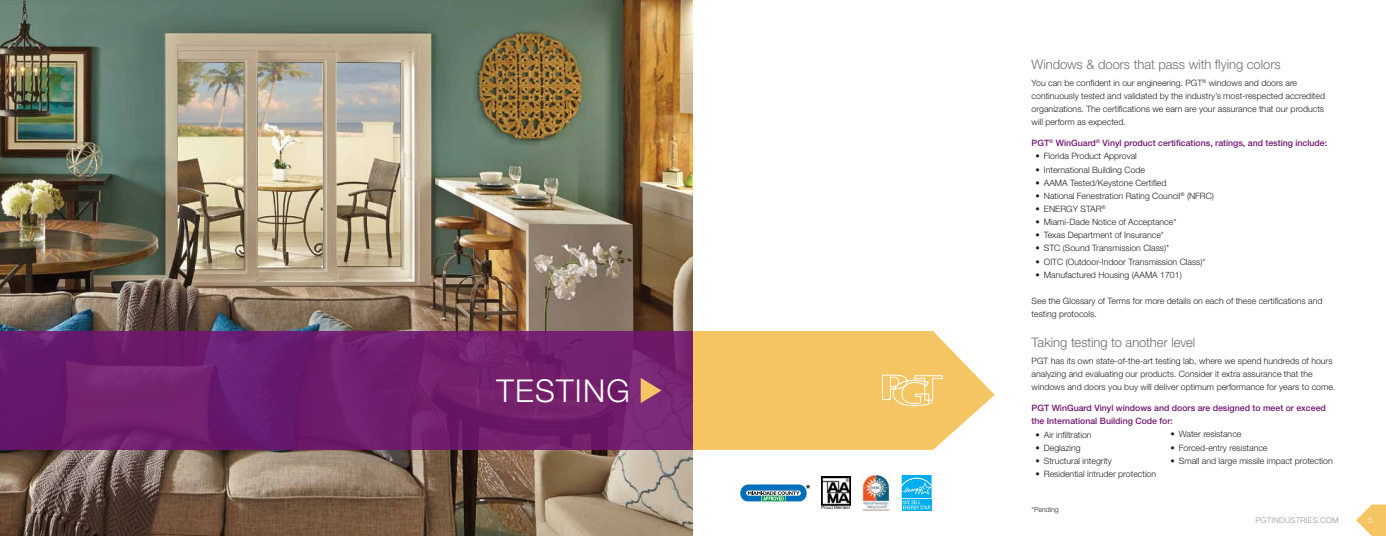
<style>
.page{position:relative;width:1386px;height:536px;background:#fff}
.page>*{position:absolute;margin:0;border:0;box-sizing:border-box;transform-origin:0 0}
.t1{font:300 31.5px "Helvetica Neue LT Std";color:#fff}
.t2{font:300 13.12px "Helvetica Neue LT Std";letter-spacing:-.005em;color:#6d6e71}
.t3{font:700 11.81px "Helvetica Neue LT Std";color:#231f20}
.t4{font:300 8.75px/13.1px "Helvetica Neue LT Std";color:#231f20}
.t5{font:500 8.75px/13.1px "Helvetica Neue LT Std";color:#711471}
.t6{font:300 7.88px "Helvetica Neue LT Std";letter-spacing:.03em;color:#939598}
.t7{font:300 7.88px "Helvetica Neue LT Std";color:#fff}
.t8{font:300 7px "Helvetica Neue LT Std";color:#231f20}
</style>
<div class="page">
<svg style="left:1356px;top:504px;width:30px;height:32px"></svg>
<img style="left:0;top:0;width:693px;height:536px">
<svg style="left:0;top:331px;width:693px;height:119px;background:#6e1d6d"></svg>
<svg style="left:693px;top:331px;width:302px;height:119px;background:#f5cb73"></svg>
<svg style="left:882px;top:374px;width:61px;height:32px;background:#f6d082"></svg>
<img style="left:861px;top:474px;width:29px;height:37px">
<svg style="left:901px;top:475px;width:31px;height:36px"></svg>
<img style="left:821px;top:476px;width:29px;height:33px">
<svg style="left:822px;top:505px;width:28px;height:4px"></svg>
<svg style="left:740px;top:484px;width:67px;height:17px"></svg>
<svg style="left:641px;top:377px;width:21px;height:26px"></svg>
<h1 class="t1" style="left:496px;top:371px;width:20px">testing</h1>
<h3 class="t3" style="left:806px;top:481px;width:6px">*</h3>
<h2 class="t2" style="left:1032px;top:56px;width:251px">Windows &amp; doors that pass with flying colors</h2>
<p class="t4" style="left:1032px;top:76px;width:295px">You can be confident in our engineering. PGT<sup>®</sup> windows and doors are continuously tested and validated by the industry’s most-respected accredited organizations. The certifications we earn are your assurance that our products will perform as expected.</p>
<p class="t5" style="left:1032px;top:136px;width:297px">PGT<sup>®</sup> WinGuard<sup>®</sup> Vinyl product certifications, ratings, and testing include:</p>
<p class="t4" style="left:1036px;top:149px;width:103px">• Florida Product Approval</p>
<p class="t4" style="left:1036px;top:163px;width:111px">• International Building Code</p>
<p class="t4" style="left:1036px;top:176px;width:132px">• AAMA Tested/Keystone Certified</p>
<p class="t4" style="left:1036px;top:189px;width:180px">• National Fenestration Rating Council<sup>®</sup> (NFRC)</p>
<p class="t4" style="left:1036px;top:202px;width:72px">• ENERGY STAR<sup>®</sup></p>
<p class="t4" style="left:1036px;top:215px;width:142px">• Miami-Dade Notice of Acceptance*</p>
<p class="t4" style="left:1036px;top:228px;width:130px">• Texas Department of Insurance*</p>
<p class="t4" style="left:1036px;top:241px;width:135px">• STC (Sound Transmission Class)*</p>
<p class="t4" style="left:1036px;top:254px;width:172px">• OITC (Outdoor-Indoor Transmission Class)*</p>
<p class="t4" style="left:1036px;top:268px;width:148px">• Manufactured Housing (AAMA 1701)</p>
<p class="t4" style="left:1032px;top:294px;width:292px">See the Glossary of Terms for more details on each of these certifications and testing protocols.</p>
<h2 class="t2" style="left:1032px;top:334px;width:165px">Taking testing to another level</h2>
<p class="t4" style="left:1032px;top:354px;width:305px">PGT has its own state-of-the-art testing lab, where we spend hundreds of hours analyzing and evaluating our products. Consider it extra assurance that the windows and doors you buy will deliver optimum performance for years to come.</p>
<p class="t5" style="left:1032px;top:401px;width:296px">PGT WinGuard Vinyl windows and doors are designed to meet or exceed the International Building Code for:</p>
<p class="t4" style="left:1036px;top:427px;width:58px">• Air infiltration</p>
<p class="t4" style="left:1036px;top:440px;width:47px">• Deglazing</p>
<p class="t4" style="left:1036px;top:454px;width:78px">• Structural integrity</p>
<p class="t4" style="left:1036px;top:467px;width:122px">• Residential intruder protection</p>
<p class="t4" style="left:1171px;top:427px;width:72px">• Water resistance</p>
<p class="t4" style="left:1171px;top:440px;width:98px">• Forced-entry resistance</p>
<p class="t4" style="left:1171px;top:453px;width:164px">• Small and large missile impact protection</p>
<p class="t8" style="left:1032px;top:505px;width:29px">*Pending</p>
<p class="t6" style="left:1256px;top:515px;width:85px">pgtindustries.com</p>
<p class="t7" style="left:1368px;top:515px;width:6px">5</p>
</div>
